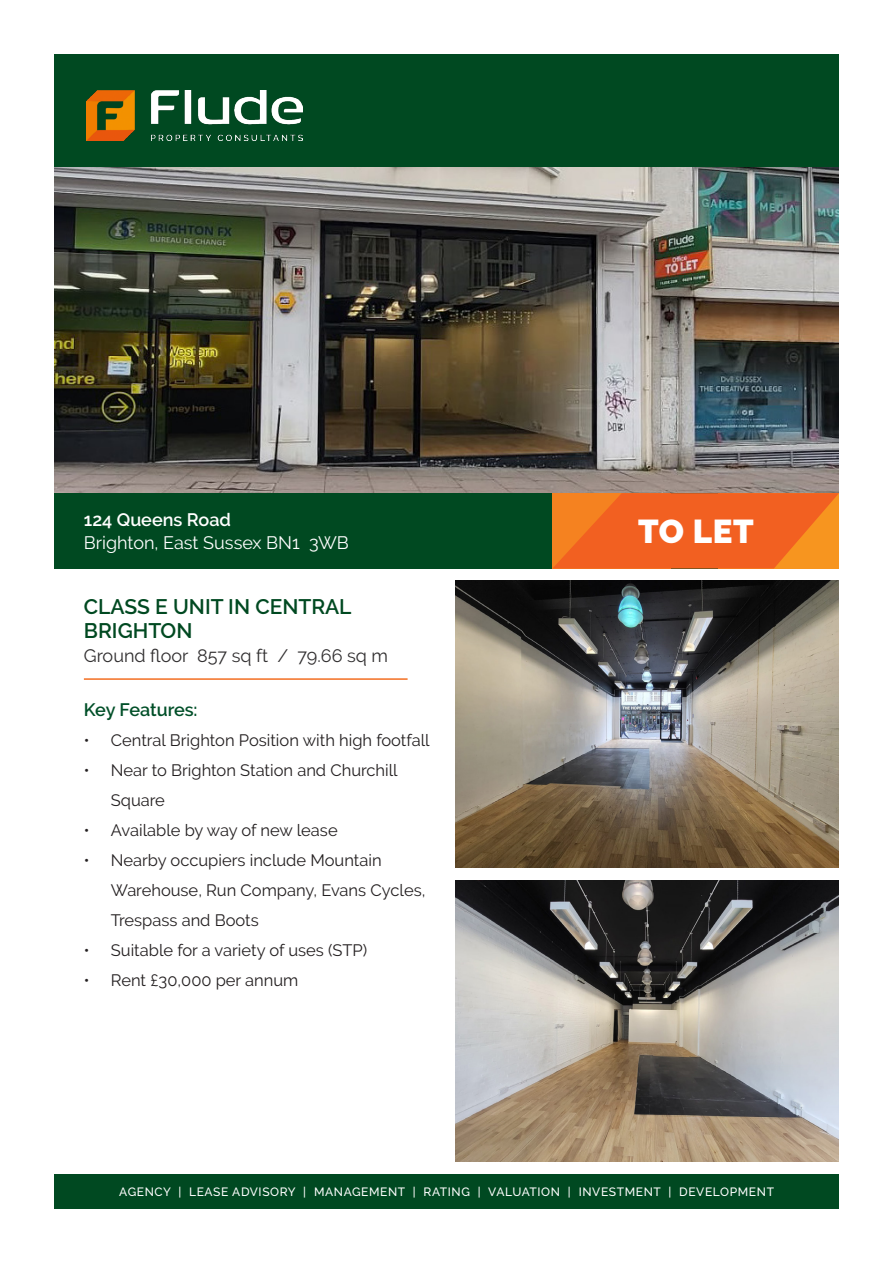
<style>
.page{position:relative;width:893px;height:1263px;background:#fff}
.page>*{position:absolute;margin:0;border:0;box-sizing:border-box;transform-origin:0 0}
.t1{font:900 33px "Raleway";color:#fff}
.Flude_-_Main_Header{font:600 21px/24px "Raleway";color:#004921}
.Flude_-_Tagline_Text{font:18px "Raleway";color:#312f30}
.t2{font:18px "Raleway";color:#fff}
.t3{font:600 18px "Raleway";color:#fff}
.Flude_-_Tagline_Text-2{font:600 18px "Raleway";letter-spacing:-.005em;color:#004f28}
.t4{font:16.5px/30px "Raleway";color:#231f20}
.t5{font:500 12px "Raleway";letter-spacing:.05em;color:#fff}
</style>
<div class="page">
<img style="left:455px;top:880px;width:384px;height:282px">
<img style="left:455px;top:581px;width:384px;height:287px">
<img style="left:54px;top:166px;width:785px;height:327px">
<div style="left:54px;top:493px;width:785px;height:75px;background:#004921"></div>
<hr style="left:84px;top:678px;width:324px;height:2px;background:#f36e21">
<div style="left:54px;top:1175px;width:785px;height:34px;background:#004921"></div>
<div style="left:54px;top:54px;width:785px;height:112px;background:#004921"></div>
<img style="left:87px;top:90px;width:216px;height:51px">
<svg style="left:552px;top:493px;width:287px;height:75px;background:#f26a20"></svg>
<p class="t3" style="left:84px;top:510px;width:149px">124 Queens Road</p>
<p class="t2" style="left:84px;top:532px;width:266px">Brighton, East Sussex BN1 3WB</p>
<p class="Flude_-_Main_Header" style="left:84px;top:594px;width:269px">CLASS E UNIT IN CENTRAL<br>BRIGHTON</p>
<p class="Flude_-_Tagline_Text" style="left:84px;top:645px;width:306px">Ground floor 857 sq ft / 79.66 sq m</p>
<p class="Flude_-_Tagline_Text-2" style="left:84px;top:699px;width:115px">Key Features:</p>
<p class="t4" style="left:84px;top:725px;width:347px">• Central Brighton Position with high footfall</p>
<p class="t4" style="left:111px;top:755px;width:288px;text-indent:-27px">• Near to Brighton Station and Churchill<br>Square</p>
<p class="t4" style="left:84px;top:815px;width:255px">• Available by way of new lease</p>
<p class="t4" style="left:111px;top:845px;width:316px;text-indent:-27px">• Nearby occupiers include Mountain<br>Warehouse, Run Company, Evans Cycles,<br>Trespass and Boots</p>
<p class="t4" style="left:84px;top:935px;width:285px">• Suitable for a variety of uses (STP)</p>
<p class="t4" style="left:84px;top:965px;width:216px">• Rent £30,000 per annum</p>
<p class="t1" style="left:638px;top:513px;width:117px">TO LET</p>
<p class="t5" style="left:119px;top:1185px;width:656px">AGENCY | LEASE ADVISORY | MANAGEMENT | RATING | VALUATION | INVESTMENT | DEVELOPMENT</p>
</div>
